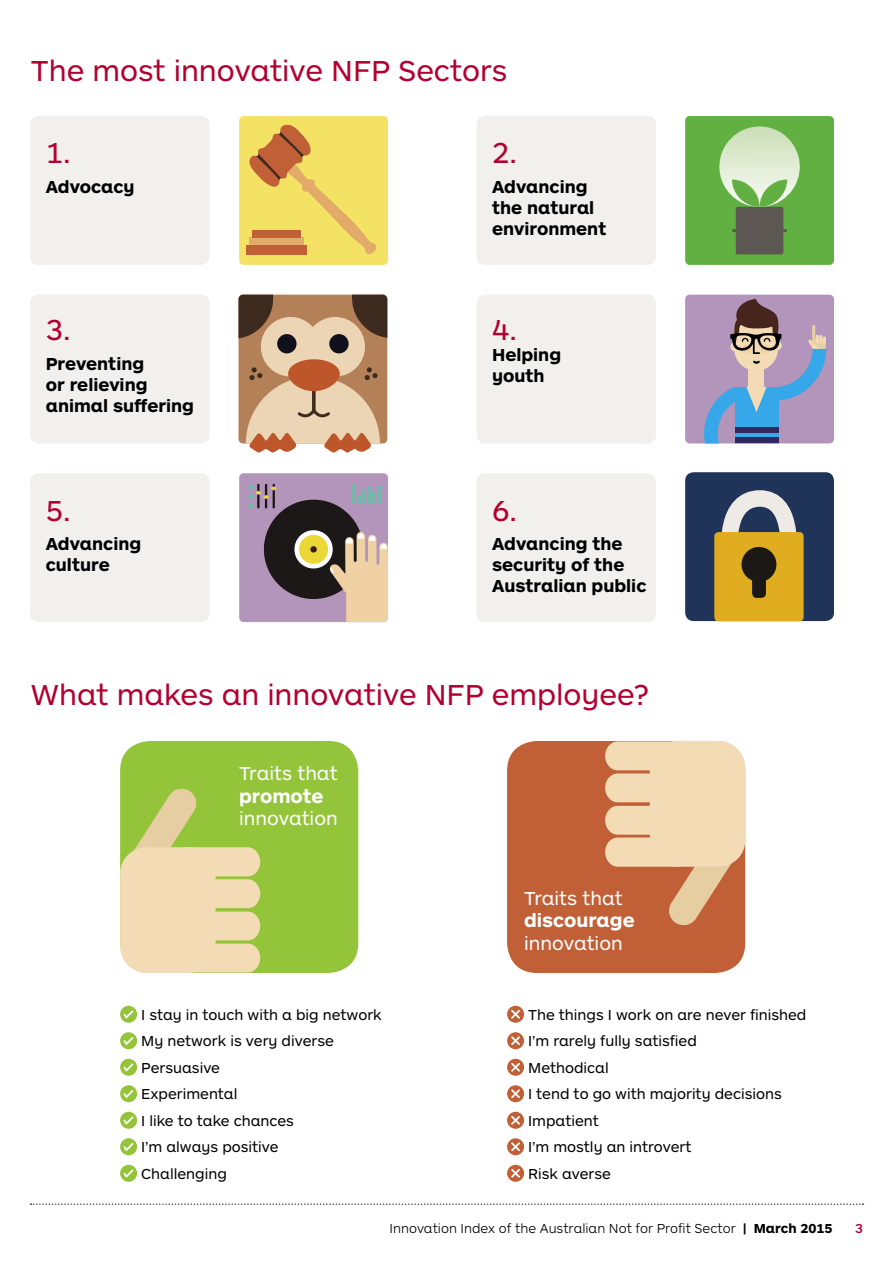
<style>
.page{position:relative;width:893px;height:1263px;background:#fff}
.page>*{position:absolute;margin:0;border:0;box-sizing:border-box;transform-origin:0 0}
.t1{font:30px "Letter";color:#b30031}
.t2{font:19.5px/22.5px "Letter";color:#fff}
.t3{font:700 18px/21px "Letter";color:#000}
.t4{font:15px "Letter";color:#000}
.t5{font:300 13.5px "Letter";color:#000}
.t6{font:500 13.5px "Letter";color:#b30031}
.s1{font-weight:700}
</style>
<div class="page">
<svg style="left:31px;top:1203px;width:832px;height:2px"></svg>
<div style="left:685px;top:295px;width:149px;height:148px;background:#b395bc;border-radius:4px"></div>
<div style="left:239px;top:116px;width:149px;height:149px;background:#f4e264;border-radius:4px"></div>
<div style="left:30px;top:116px;width:179px;height:149px;background:#f2f0ec;border-radius:9px"></div>
<div style="left:477px;top:116px;width:179px;height:149px;background:#f2f0ec;border-radius:9px"></div>
<div style="left:30px;top:295px;width:179px;height:148px;background:#f2f0ec;border-radius:9px"></div>
<div style="left:477px;top:295px;width:179px;height:148px;background:#f2f0ec;border-radius:9px"></div>
<div style="left:30px;top:473px;width:179px;height:149px;background:#f2f0ec;border-radius:9px"></div>
<div style="left:477px;top:473px;width:179px;height:149px;background:#f2f0ec;border-radius:9px"></div>
<div style="left:685px;top:116px;width:149px;height:149px;background:#62af42;border-radius:4px"></div>
<svg style="left:719px;top:126px;width:81px;height:81px;background:#d9e8cb"></svg>
<svg style="left:732px;top:180px;width:55px;height:74px"></svg>
<div style="left:239px;top:473px;width:149px;height:149px;background:#b395bc;border-radius:4px"></div>
<svg style="left:248px;top:484px;width:140px;height:138px"></svg>
<svg style="left:249px;top:125px;width:127px;height:129px"></svg>
<svg style="left:238px;top:295px;width:149px;height:158px;background:#bd9777"></svg>
<div style="left:246px;top:245px;width:60px;height:9px;background:#c16036"></div>
<div style="left:249px;top:238px;width:55px;height:7px;background:#e2ab6a"></div>
<div style="left:252px;top:230px;width:49px;height:8px;background:#c16036"></div>
<div style="left:685px;top:472px;width:149px;height:149px;background:#20345a;border-radius:9px"></div>
<svg style="left:722px;top:490px;width:75px;height:42px"></svg>
<div style="left:714px;top:532px;width:90px;height:89px;background:#e0ad20;border-radius:4px"></div>
<div style="left:741px;top:547px;width:35px;height:35px;background:#1b1816;border-radius:50%"></div>
<div style="left:752px;top:569px;width:14px;height:29px;background:#1b1816;border-radius:5px"></div>
<div style="left:120px;top:741px;width:238px;height:232px;background:#94c43a;border-radius:30px"></div>
<div style="left:507px;top:741px;width:238px;height:232px;background:#c16036;border-radius:30px"></div>
<div style="left:120px;top:847px;width:96px;height:126px;background:#f3dbb5;border-radius:27px"></div>
<svg style="left:128px;top:788px;width:132px;height:184px"></svg>
<div style="left:650px;top:741px;width:95px;height:126px;background:#f3dbb5;border-radius:27px"></div>
<svg style="left:605px;top:741px;width:133px;height:185px"></svg>
<div style="left:120px;top:1006px;width:17px;height:17px;background:#94c43a;border-radius:50%"></div>
<svg style="left:123px;top:1010px;width:10px;height:8px"></svg>
<div style="left:120px;top:1032px;width:17px;height:17px;background:#94c43a;border-radius:50%"></div>
<svg style="left:123px;top:1037px;width:10px;height:8px"></svg>
<div style="left:120px;top:1059px;width:17px;height:17px;background:#94c43a;border-radius:50%"></div>
<svg style="left:123px;top:1063px;width:10px;height:8px"></svg>
<div style="left:120px;top:1085px;width:17px;height:17px;background:#94c43a;border-radius:50%"></div>
<svg style="left:123px;top:1090px;width:10px;height:8px"></svg>
<div style="left:120px;top:1112px;width:17px;height:17px;background:#94c43a;border-radius:50%"></div>
<svg style="left:123px;top:1116px;width:10px;height:8px"></svg>
<div style="left:120px;top:1138px;width:17px;height:17px;background:#94c43a;border-radius:50%"></div>
<svg style="left:123px;top:1143px;width:10px;height:8px"></svg>
<div style="left:120px;top:1165px;width:17px;height:17px;background:#94c43a;border-radius:50%"></div>
<svg style="left:123px;top:1169px;width:10px;height:8px"></svg>
<svg style="left:507px;top:1006px;width:17px;height:17px"></svg>
<svg style="left:507px;top:1032px;width:17px;height:17px"></svg>
<svg style="left:507px;top:1059px;width:17px;height:17px"></svg>
<svg style="left:507px;top:1085px;width:17px;height:17px"></svg>
<svg style="left:507px;top:1112px;width:17px;height:17px"></svg>
<svg style="left:507px;top:1138px;width:17px;height:17px"></svg>
<svg style="left:507px;top:1165px;width:17px;height:17px"></svg>
<svg style="left:704px;top:299px;width:122px;height:144px"></svg>
<h2 class="t1" style="left:31px;top:51px;width:478px">The most innovative NFP Sectors</h2>
<p class="t1" style="left:46px;top:134px;width:26px">1.</p>
<p class="t3" style="left:46px;top:175px;width:90px">Advocacy</p>
<p class="t1" style="left:46px;top:311px;width:26px">3.</p>
<p class="t3" style="left:46px;top:352px;width:150px">Preventing<br>or relieving animal suffering</p>
<p class="t1" style="left:46px;top:491px;width:26px">5.</p>
<p class="t3" style="left:46px;top:532px;width:97px">Advancing culture</p>
<p class="t1" style="left:492px;top:134px;width:26px">2.</p>
<p class="t3" style="left:492px;top:175px;width:116px">Advancing the natural environment</p>
<p class="t1" style="left:492px;top:311px;width:26px">4.</p>
<p class="t3" style="left:492px;top:344px;width:71px">Helping youth</p>
<p class="t1" style="left:492px;top:491px;width:26px">6.</p>
<p class="t3" style="left:492px;top:532px;width:156px">Advancing the security of the<br>Australian public</p>
<h2 class="t1" style="left:31px;top:676px;width:620px">What makes an innovative NFP employee?</h2>
<h3 class="t2" style="left:239px;top:761px;width:100px">Traits that <span class="s1">promote </span>innovation</h3>
<h3 class="t2" style="left:524px;top:886px;width:112px">Traits that <span class="s1">discourage </span>innovation</h3>
<p class="t4" style="left:141px;top:1005px;width:242px">I stay in touch with a big network</p>
<p class="t4" style="left:141px;top:1031px;width:194px">My network is very diverse</p>
<p class="t4" style="left:141px;top:1058px;width:80px">Persuasive</p>
<p class="t4" style="left:141px;top:1084px;width:98px">Experimental</p>
<p class="t4" style="left:141px;top:1111px;width:154px">I like to take chances</p>
<p class="t4" style="left:141px;top:1137px;width:139px">I’m always positive</p>
<p class="t4" style="left:141px;top:1164px;width:87px">Challenging</p>
<p class="t4" style="left:528px;top:1005px;width:280px">The things I work on are never finished</p>
<p class="t4" style="left:528px;top:1031px;width:170px">I’m rarely fully satisfied</p>
<p class="t4" style="left:528px;top:1058px;width:82px">Methodical</p>
<p class="t4" style="left:528px;top:1084px;width:255px">I tend to go with majority decisions</p>
<p class="t4" style="left:528px;top:1111px;width:72px">Impatient</p>
<p class="t4" style="left:528px;top:1137px;width:165px">I’m mostly an introvert</p>
<p class="t4" style="left:528px;top:1164px;width:84px">Risk averse</p>
<p class="t5" style="left:390px;top:1219px;width:445px">Innovation Index of the Australian Not for Profit Sector <span class="s1">| March 2015</span></p>
<p class="t6" style="left:855px;top:1219px;width:9px">3</p>
</div>
